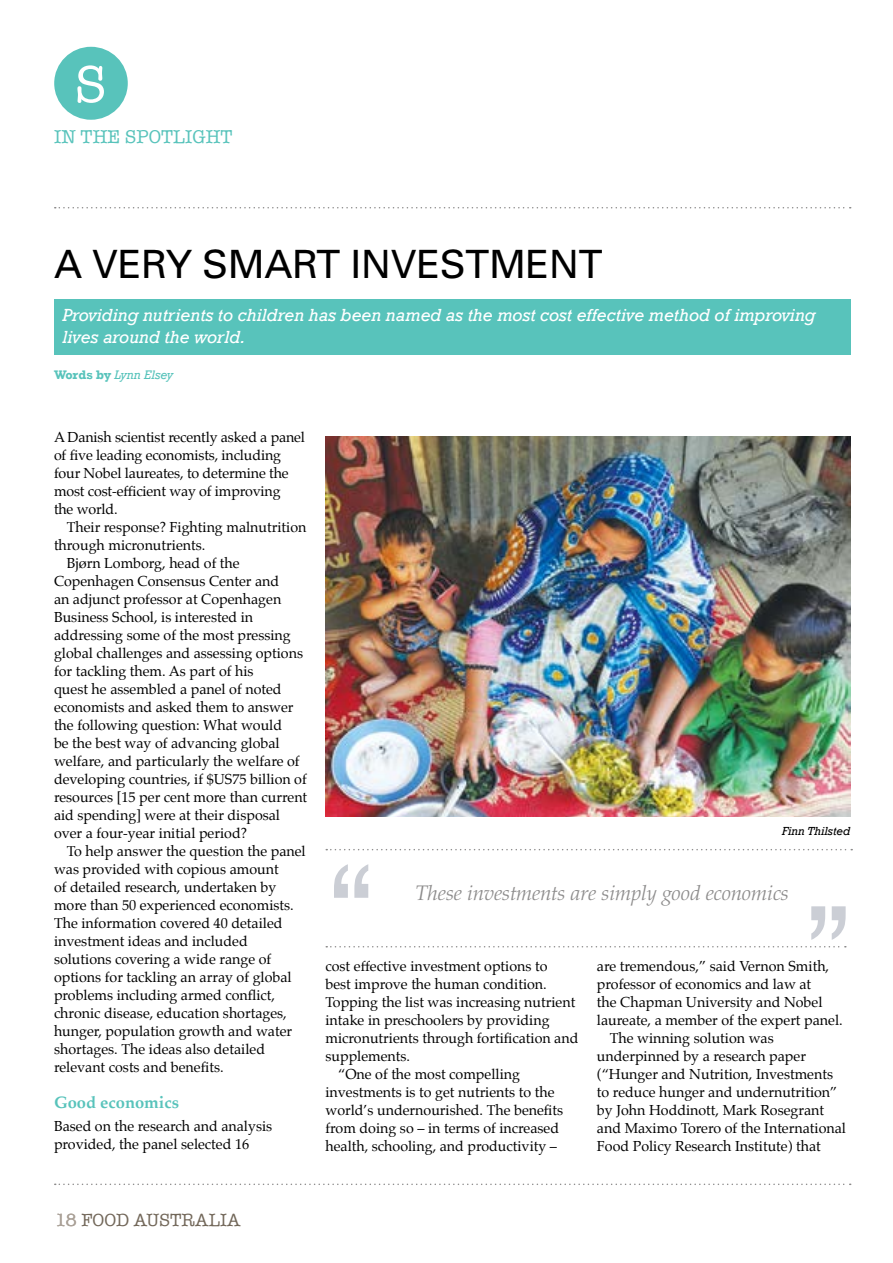
<style>
.page{position:relative;width:893px;height:1263px;background:#fff}
.page>*{position:absolute;margin:0;border:0;box-sizing:border-box;transform-origin:0 0}
.t1{font:52.8px "American Typewriter";color:#fff}
.t2{font:39px "Univers";letter-spacing:-.01em;color:#000}
.t3{font:italic 300 21px "Palatino";color:#8c8b8b}
.t4{font:18.9px "American Typewriter";color:#58c3bb}
.t5{font:italic 18px/21.6px "Rockwell";color:#fff}
.t6{font:18px "American Typewriter";color:#726759}
.t7{font:700 16.5px "Palatino";color:#58c3bb}
.t8{font:14.25px/18px "Palatino";color:#000}
.t9{font:italic 12.75px "Rockwell";color:#58c3bb}
.t10{font:italic 12px "Rockwell";color:#000}
.s1{font-weight:700;font-style:normal}
.s2{color:#aca39a}
</style>
<div class="page">
<svg style="left:55px;top:1183px;width:796px;height:2px"></svg>
<div style="left:54px;top:300px;width:796px;height:55px;background:#58c3bb"></div>
<div style="left:54px;top:47px;width:74px;height:73px;background:#58c3bb;border-radius:50%"></div>
<svg style="left:55px;top:207px;width:796px;height:1px"></svg>
<svg style="left:326px;top:849px;width:526px;height:1px"></svg>
<svg style="left:811px;top:906px;width:35px;height:34px"></svg>
<svg style="left:334px;top:864px;width:34px;height:34px"></svg>
<svg style="left:326px;top:946px;width:520px;height:1px"></svg>
<img style="left:325px;top:436px;width:525px;height:380px">
<h1 class="t1" style="left:74px;top:44px;width:34px">S</h1>
<h3 class="t4" style="left:54px;top:123px;width:180px">IN THE SPOTLIGHT</h3>
<h2 class="t2" style="left:54px;top:241px;width:319px">A VERY SMART INVE</h2>
<h2 class="t2" style="left:440px;top:241px;width:112px">STMENT</h2>
<p class="t5" style="left:63px;top:305px;width:755px">Providing nutrients to children has been named as the most cost effective method of improving lives around the world.</p>
<p class="t9" style="left:54px;top:367px;width:121px"><span class="s1">Words by</span> Lynn Elsey</p>
<p class="t8" style="left:54px;top:428px;width:253px">A Danish scientist recently asked a panel of five leading economists, including four Nobel laureates, to determine the most cost-efficient way of improving<br>the world.</p>
<p class="t8" style="left:67px;top:518px;width:241px">Their response? Fighting malnutrition</p>
<p class="t8" style="left:54px;top:536px;width:153px">through micronutrients.</p>
<p class="t8" style="left:67px;top:554px;width:174px">Bjørn Lomborg, head of the</p>
<p class="t8" style="left:54px;top:572px;width:227px">Copenhagen Consensus Center and</p>
<p class="t8" style="left:54px;top:590px;width:229px">an adjunct professor at Copenhagen</p>
<p class="t8" style="left:54px;top:608px;width:201px">Business School, is interested in</p>
<p class="t8" style="left:54px;top:626px;width:238px">addressing some of the most pressing</p>
<p class="t8" style="left:54px;top:644px;width:251px">global challenges and assessing options</p>
<p class="t8" style="left:54px;top:662px;width:201px">for tackling them. As part of his</p>
<p class="t8" style="left:54px;top:680px;width:229px">quest he assembled a panel of noted</p>
<p class="t8" style="left:54px;top:698px;width:241px">economists and asked them to answer</p>
<p class="t8" style="left:54px;top:716px;width:230px">the following question: What would</p>
<p class="t8" style="left:54px;top:734px;width:227px">be the best way of advancing global</p>
<p class="t8" style="left:54px;top:752px;width:247px">welfare, and particularly the welfare of</p>
<p class="t8" style="left:54px;top:770px;width:254px">developing countries, if $US75 billion of</p>
<p class="t8" style="left:54px;top:788px;width:255px">resources [15 per cent more than current</p>
<p class="t8" style="left:54px;top:806px;width:228px">aid spending] were at their disposal</p>
<p class="t8" style="left:54px;top:824px;width:195px">over a four-year initial period?</p>
<p class="t8" style="left:67px;top:842px;width:241px">To help answer the question the panel</p>
<p class="t8" style="left:54px;top:860px;width:226px">was provided with copious amount</p>
<p class="t8" style="left:54px;top:878px;width:224px">of detailed research, undertaken by</p>
<p class="t8" style="left:54px;top:896px;width:241px">more than 50 experienced economists.</p>
<p class="t8" style="left:54px;top:914px;width:230px">The information covered 40 detailed</p>
<p class="t8" style="left:54px;top:932px;width:195px">investment ideas and included</p>
<p class="t8" style="left:54px;top:950px;width:219px">solutions covering a wide range of</p>
<p class="t8" style="left:54px;top:968px;width:239px">options for tackling an array of global</p>
<p class="t8" style="left:54px;top:986px;width:223px">problems including armed conflict,</p>
<p class="t8" style="left:54px;top:1004px;width:234px">chronic disease, education shortages,</p>
<p class="t8" style="left:54px;top:1022px;width:240px">hunger, population growth and water</p>
<p class="t8" style="left:54px;top:1040px;width:213px">shortages. The ideas also detailed</p>
<p class="t8" style="left:54px;top:1058px;width:171px">relevant costs and benefits.</p>
<p class="t7" style="left:54px;top:1088px;width:127px">Good economics</p>
<p class="t8" style="left:54px;top:1117px;width:220px">Based on the research and analysis provided, the panel selected 16</p>
<p class="t10" style="left:782px;top:824px;width:70px">Finn Thilsted</p>
<h3 class="t3" style="left:415px;top:880px;width:375px">These investments are simply good economics</h3>
<p class="t8" style="left:325px;top:957px;width:224px">cost effective investment options to</p>
<p class="t8" style="left:325px;top:975px;width:223px">best improve the human condition.</p>
<p class="t8" style="left:325px;top:993px;width:251px">Topping the list was increasing nutrient</p>
<p class="t8" style="left:325px;top:1011px;width:226px">intake in preschoolers by providing</p>
<p class="t8" style="left:325px;top:1029px;width:254px">micronutrients through fortification and</p>
<p class="t8" style="left:325px;top:1047px;width:86px">supplements.</p>
<p class="t8" style="left:338px;top:1065px;width:183px">“One of the most compelling</p>
<p class="t8" style="left:325px;top:1083px;width:231px">investments is to get nutrients to the</p>
<p class="t8" style="left:325px;top:1101px;width:239px">world’s undernourished. The benefits</p>
<p class="t8" style="left:325px;top:1119px;width:235px">from doing so – in terms of increased</p>
<p class="t8" style="left:325px;top:1137px;width:233px">health, schooling, and productivity –</p>
<p class="t8" style="left:597px;top:957px;width:234px">are tremendous,” said Vernon Smith,</p>
<p class="t8" style="left:597px;top:975px;width:216px">professor of economics and law at</p>
<p class="t8" style="left:597px;top:993px;width:227px">the Chapman University and Nobel</p>
<p class="t8" style="left:597px;top:1011px;width:247px">laureate, a member of the expert panel.</p>
<p class="t8" style="left:610px;top:1029px;width:166px">The winning solution was</p>
<p class="t8" style="left:597px;top:1047px;width:210px">underpinned by a research paper</p>
<p class="t8" style="left:597px;top:1065px;width:238px">(“Hunger and Nutrition, Investments</p>
<p class="t8" style="left:597px;top:1083px;width:242px">to reduce hunger and undernutrition”</p>
<p class="t8" style="left:597px;top:1101px;width:229px">by John Hoddinott, Mark Rosegrant</p>
<p class="t8" style="left:597px;top:1119px;width:251px">and Maximo Torero of the International</p>
<p class="t8" style="left:597px;top:1137px;width:225px">Food Policy Research Institute) that</p>
<p class="t6" style="left:55px;top:1206px;width:187px"><span class="s2">18</span> FOOD AUSTRALIA</p>
</div>
